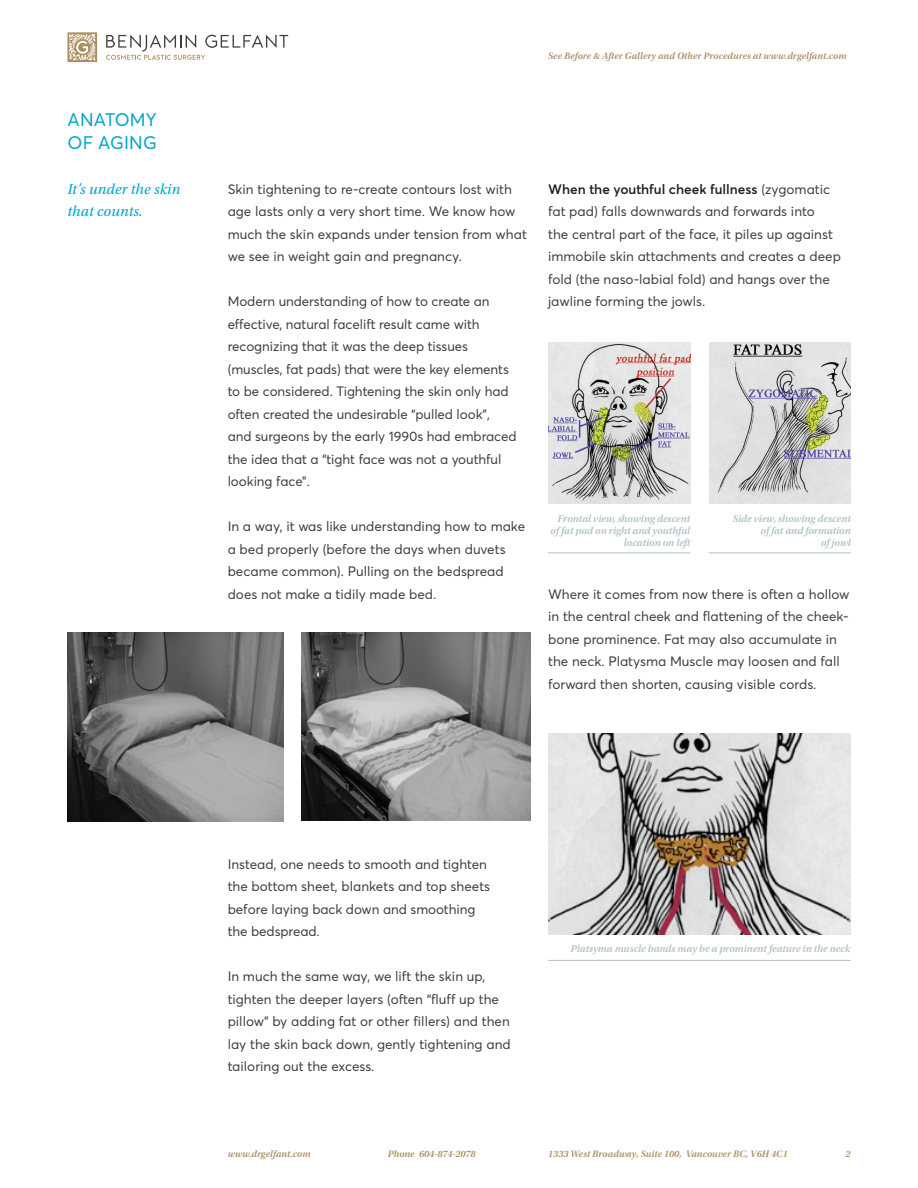
<style>
.page{position:relative;width:918px;height:1188px;background:#fff}
.page>*{position:absolute;margin:0;border:0;box-sizing:border-box;transform-origin:0 0}
.t1{font:18px/22.5px "Averta Std";letter-spacing:.01em;color:#00a5cc}
.t2{font:italic 15px/22.5px "Utopia Std";letter-spacing:.01em;color:#00a5cc}
.t3{font:13.5px/22.5px "Averta Std";color:#3e3e3f}
.t4{font:10.5px/12px "Utopia Std Semibold Subh It";color:#b2c1c4;text-align:right}
.t5{font:9.75px "Utopia Std Semibold Subh It";letter-spacing:.01em;color:#ab8e5f}
.s1{font-weight:600;color:#231f20}
</style>
<div class="page">
<svg style="left:68px;top:32px;width:29px;height:30px"></svg>
<svg style="left:106px;top:35px;width:182px;height:25px"></svg>
<img style="left:68px;top:633px;width:216px;height:188px">
<img style="left:302px;top:633px;width:228px;height:188px">
<img style="left:548px;top:342px;width:142px;height:161px">
<img style="left:709px;top:342px;width:142px;height:161px">
<hr style="left:548px;top:552px;width:142px;height:1px;background:#b2c1c4">
<hr style="left:709px;top:552px;width:142px;height:1px;background:#b2c1c4">
<img style="left:548px;top:734px;width:302px;height:200px">
<hr style="left:548px;top:960px;width:302px;height:1px;background:#b2c1c4">
<h1 class="t1" style="left:68px;top:108px;width:91px">ANATOMY<br>OF AGING</h1>
<p class="t2" style="left:68px;top:178px;width:114px">It’s under the skin that counts.</p>
<p class="t3" style="left:228px;top:177px;width:301px">Skin tightening to re-create contours lost with age lasts only a very short time. We know how much the skin expands under tension from what we see in weight gain and pregnancy.</p>
<p class="t3" style="left:228px;top:290px;width:290px">Modern understanding of how to create an effective, natural facelift result came with recognizing that it was the deep tissues (muscles, fat pads) that were the key elements to be considered. Tightening the skin only had often created the undesirable “pulled look”, and surgeons by the early 1990s had embraced the idea that a “tight face was not a youthful looking face”.</p>
<p class="t3" style="left:228px;top:515px;width:299px">In a way, it was like understanding how to make a bed properly (before the days when duvets became common). Pulling on the bedspread does not make a tidily made bed.</p>
<p class="t5" style="left:548px;top:51px;width:300px">See Before &amp; After Gallery and Other Procedures at www.drgelfant.com</p>
<p class="t3" style="left:548px;top:177px;width:294px"><span class="s1">When the youthful cheek fullness</span> (zygomatic fat pad) falls downwards and forwards into<br>the central part of the face, it piles up against immobile skin attachments and creates a deep fold (the naso-labial fold) and hangs over the jawline forming the jowls.</p>
<p class="t4" style="left:551px;top:513px;width:141px">Frontal view, showing descent of fat pad on right and youthful location on left</p>
<p class="t4" style="left:733px;top:513px;width:120px">Side view, showing descent of fat and formation<br>of jowl</p>
<p class="t3" style="left:548px;top:582px;width:303px">Where it comes from now there is often a hollow in the central cheek and flattening of the cheek&shy;bone prominence. Fat may also accumulate in the neck. Platysma Muscle may loosen and fall forward then shorten, causing visible cords.</p>
<p class="t3" style="left:228px;top:852px;width:264px">Instead, one needs to smooth and tighten the bottom sheet, blankets and top sheets before laying back down and smoothing the bedspread.</p>
<p class="t3" style="left:228px;top:965px;width:285px">In much the same way, we lift the skin up, tighten the deeper layers (often “fluff up the pillow” by adding fat or other fillers) and then lay the skin back down, gently tightening and tailoring out the excess.</p>
<p class="t4" style="left:571px;top:942px;width:281px">Platsyma muscle bands may be a prominent feature in the neck</p>
<p class="t5" style="left:228px;top:1148px;width:84px">www.drgelfant.com</p>
<p class="t5" style="left:388px;top:1148px;width:89px">Phone 604-874-2078</p>
<p class="t5" style="left:548px;top:1148px;width:241px">1333 West Broadway, Suite 100, Vancouver BC, V6H 4C1</p>
<p class="t5" style="left:845px;top:1148px;width:7px">2</p>
</div>
